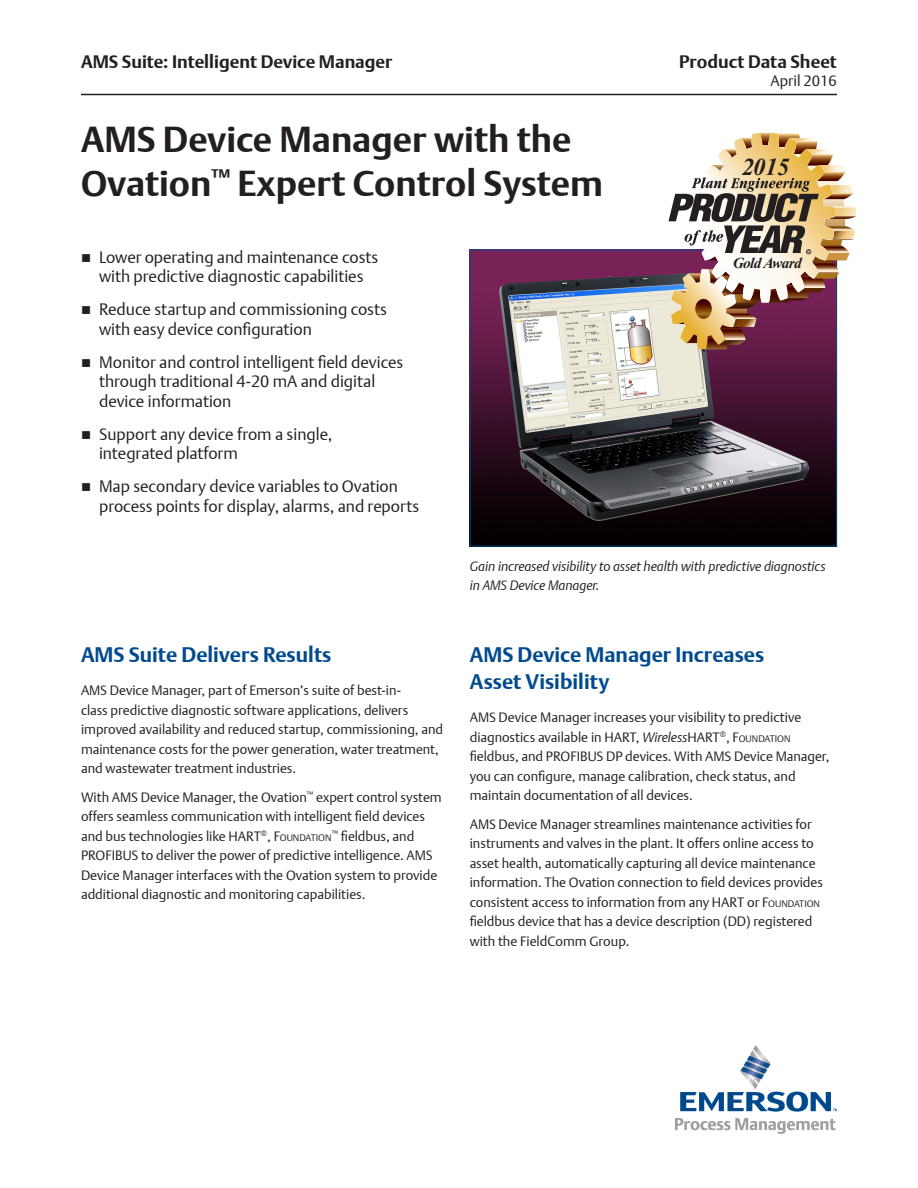
<style>
.page{position:relative;width:918px;height:1188px;background:#fff}
.page>*{position:absolute;margin:0;border:0;box-sizing:border-box;transform-origin:0 0}
.Document_Title{font:700 36px/43.2px "DTL Argo T";color:#231f20}
.t1{font:italic 700 24.45px "Times New Roman";color:#231f20}
.Subhead_1{font:700 21px/27px "DTL Argo T";color:#004a8d}
.t2{font:700 18px "DTL Argo T";color:#231f20}
.t3{font:16.5px/19.5px "DTL Argo T Light";color:#231f20}
.t4{font:italic 700 15.3px "Times New Roman";letter-spacing:-.04em;color:#231f20}
.t5{font:15px "DTL Argo T Light";color:#231f20}
.Body_Text{font:13.5px/19.5px "DTL Argo T Light";color:#231f20}
.Image_Caption{font:italic 13.5px/19.5px "DTL Argo T Light";color:#231f20}
.s1{font-size:9.45px}
.s2{font-style:italic}
</style>
<div class="page">
<img style="left:675px;top:1045px;width:162px;height:89px">
<hr style="left:81px;top:94px;width:756px;height:1px;background:#231f20">
<img style="left:472px;top:252px;width:363px;height:292px">
<svg style="left:669px;top:133px;width:187px;height:216px"></svg>
<h3 class="t2" style="left:81px;top:51px;width:313px">AMS Suite: Intelligent Device Manager</h3>
<h3 class="t2" style="left:679px;top:51px;width:159px">Product Data Sheet</h3>
<p class="t5" style="left:770px;top:72px;width:68px">April 2016</p>
<p class="Document_Title" style="left:81px;top:118px;width:523px">AMS Device Manager with the<br>Ovation<sup>™</sup> Expert Control System</p>
<p class="t1" style="left:742px;top:150px;width:49px">2015</p>
<p class="t3" style="left:99px;top:247px;width:281px">Lower operating and maintenance costs with predictive diagnostic capabilities</p>
<p class="t3" style="left:99px;top:299px;width:289px">Reduce startup and commissioning costs with easy device configuration</p>
<p class="t3" style="left:99px;top:352px;width:306px">Monitor and control intelligent field devices through traditional 4-20 mA and digital device information</p>
<p class="t3" style="left:99px;top:424px;width:235px">Support any device from a single, integrated platform</p>
<p class="t3" style="left:99px;top:476px;width:322px">Map secondary device variables to Ovation process points for display, alarms, and reports</p>
<p class="Subhead_1" style="left:81px;top:641px;width:252px">AMS Suite Delivers Results</p>
<p class="Body_Text" style="left:81px;top:680px;width:364px">AMS Device Manager, part of Emerson’s suite of best-in-<br>class predictive diagnostic software applications, delivers improved availability and reduced startup, commissioning, and maintenance costs for the power generation, water treatment, and wastewater treatment industries.</p>
<p class="Body_Text" style="left:81px;top:787px;width:362px">With AMS Device Manager, the Ovation<sup>™</sup> expert control system offers seamless communication with intelligent field devices and bus technologies like HART<sup>®</sup>, F<span class="s1">OUNDATION</span><sup>™</sup> fieldbus, and PROFIBUS to deliver the power of predictive intelligence. AMS Device Manager interfaces with the Ovation system to provide additional diagnostic and monitoring capabilities.</p>
<p class="t4" style="left:733px;top:252px;width:70px">Gold Award</p>
<p class="Image_Caption" style="left:470px;top:556px;width:357px">Gain increased visibility to asset health with predictive diagnostics in AMS Device Manager.</p>
<p class="Subhead_1" style="left:470px;top:641px;width:296px">AMS Device Manager Increases<br>Asset Visibility</p>
<p class="Body_Text" style="left:470px;top:707px;width:361px">AMS Device Manager increases your visibility to predictive diagnostics available in HART, <span class="s2">Wireless</span>HART<sup>®</sup>, F<span class="s1">OUNDATION </span>fieldbus, and PROFIBUS DP devices. With AMS Device Manager, you can configure, manage calibration, check status, and maintain documentation of all devices.</p>
<p class="Body_Text" style="left:470px;top:814px;width:355px">AMS Device Manager streamlines maintenance activities for instruments and valves in the plant. It offers online access to asset health, automatically capturing all device maintenance information. The Ovation connection to field devices provides consistent access to information from any HART or F<span class="s1">OUNDATION </span>fieldbus device that has a device description (DD) registered with the FieldComm Group.</p>
</div>
